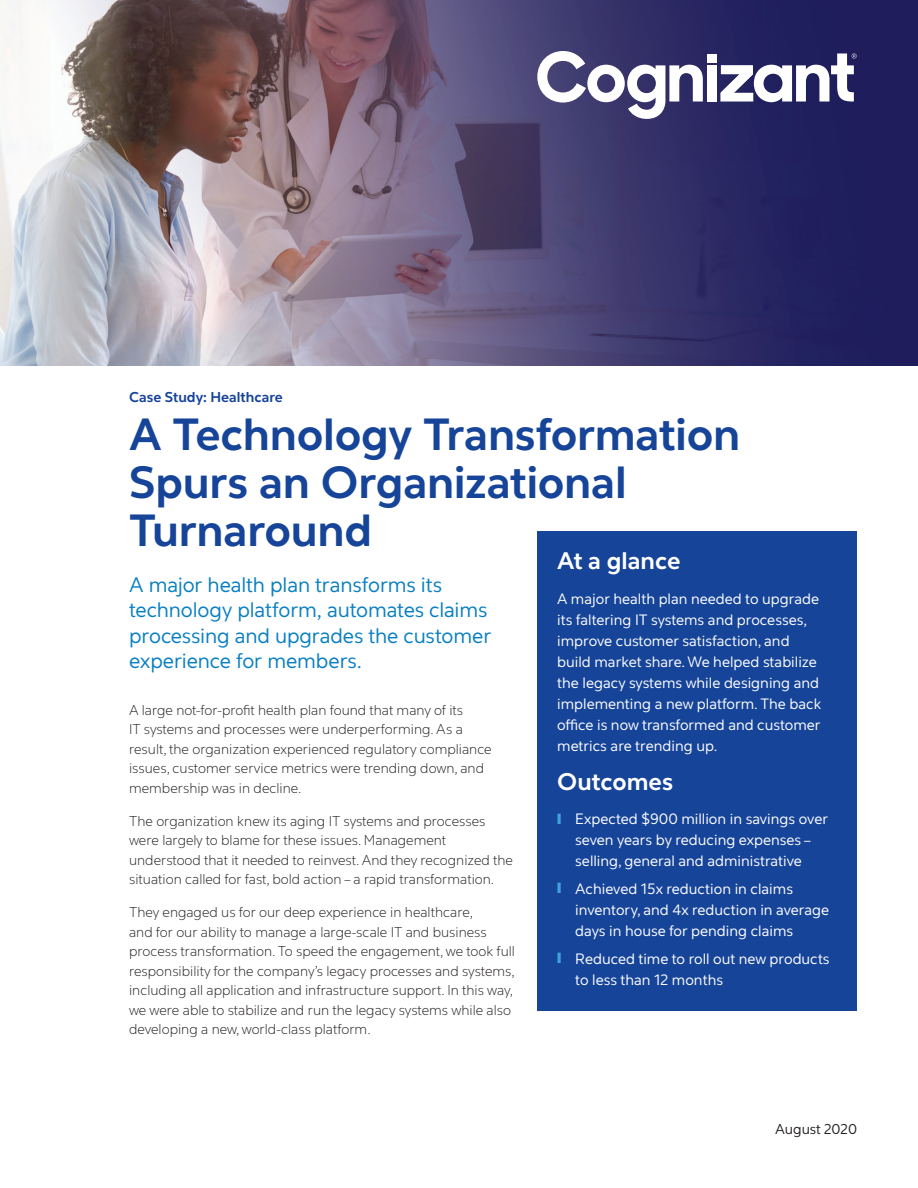
<style>
.page{position:relative;width:918px;height:1188px;background:#fff}
.page>*{position:absolute;margin:0;border:0;box-sizing:border-box;transform-origin:0 0}
.Title_30_32{font:700 45px/48px "Cognizant Sans";letter-spacing:-.005em;color:#164499}
.At_a_Glance_headings{font:700 24px "Cognizant Sans";color:#fff}
.At_a_Glance_body_10{font:700 24px "Cognizant Sans";color:#fff}
.Deck_14_17{font:21px/25.5px "Cognizant Sans";letter-spacing:-.005em;color:#097fc3}
.At_a_Glance_body_10-2{font:15px/21px "Cognizant Sans";color:#fff}
.Body_9_5_13{font:300 14.25px/19.5px "Cognizant Sans";color:#231f20}
.Industry_kicker_9_5{font:700 14.25px "Cognizant Sans";color:#164499}
.Cognizant_20-20_date{font:14.25px "Cognizant Sans";color:#231f20}
.s1{color:#40a3db}
</style>
<div class="page">
<img style="left:0;top:0;width:918px;height:366px">
<div style="left:707px;top:54px;width:10px;height:9px;background:#fff"></div>
<div style="left:707px;top:66px;width:10px;height:36px;background:#fff"></div>
<svg style="left:537px;top:51px;width:166px;height:68px"></svg>
<svg style="left:721px;top:53px;width:136px;height:49px"></svg>
<div style="left:537px;top:531px;width:320px;height:480px;background:#164499"></div>
<p class="Industry_kicker_9_5" style="left:129px;top:388px;width:155px">Case Study: Healthcare</p>
<p class="Title_30_32" style="left:129px;top:411px;width:613px">A Technology Transformation<br>Spurs an Organizational<br>Turnaround</p>
<p class="Deck_14_17" style="left:129px;top:572px;width:364px">A major health plan transforms its technology platform, automates claims processing and upgrades the customer experience for members.</p>
<p class="Body_9_5_13" style="left:129px;top:700px;width:364px">A large not-for-profit health plan found that many of its<br>IT systems and processes were underperforming. As a result, the organization experienced regulatory compliance issues, customer service metrics were trending down, and membership was in decline.</p>
<p class="Body_9_5_13" style="left:129px;top:811px;width:385px">The organization knew its aging IT systems and processes were largely to blame for these issues. Management understood that it needed to reinvest. And they recognized the situation called for fast, bold action – a rapid transformation.</p>
<p class="Body_9_5_13" style="left:129px;top:903px;width:387px">They engaged us for our deep experience in healthcare,<br>and for our ability to manage a large-scale IT and business process transformation. To speed the engagement, we took full responsibility for the company’s legacy processes and systems, including all application and infrastructure support. In this way, we were able to stabilize and run the legacy systems while also developing a new, world-class platform.</p>
<p class="At_a_Glance_headings" style="left:557px;top:545px;width:125px">At a glance</p>
<p class="At_a_Glance_body_10-2" style="left:557px;top:588px;width:266px">A major health plan needed to upgrade its faltering IT systems and processes, improve customer satisfaction, and build market share. We helped stabilize the legacy systems while designing and implementing a new platform. The back office is now transformed and customer metrics are trending up.</p>
<p class="At_a_Glance_body_10" style="left:557px;top:766px;width:117px">Outcomes</p>
<p class="At_a_Glance_body_10-2" style="left:557px;top:809px;width:272px;text-align:center"><span class="s1">❙</span> Expected $900 million in savings over seven years by reducing expenses – selling, general and administrative</p>
<p class="At_a_Glance_body_10-2" style="left:575px;top:879px;width:255px;text-indent:-18px"><span class="s1">❙</span> Achieved 15x reduction in claims inventory, and 4x reduction in average days in house for pending claims</p>
<p class="At_a_Glance_body_10-2" style="left:575px;top:948px;width:256px;text-indent:-18px"><span class="s1">❙</span> Reduced time to roll out new products to less than 12 months</p>
<p class="Cognizant_20-20_date" style="left:775px;top:1120px;width:83px">August 2020</p>
</div>
